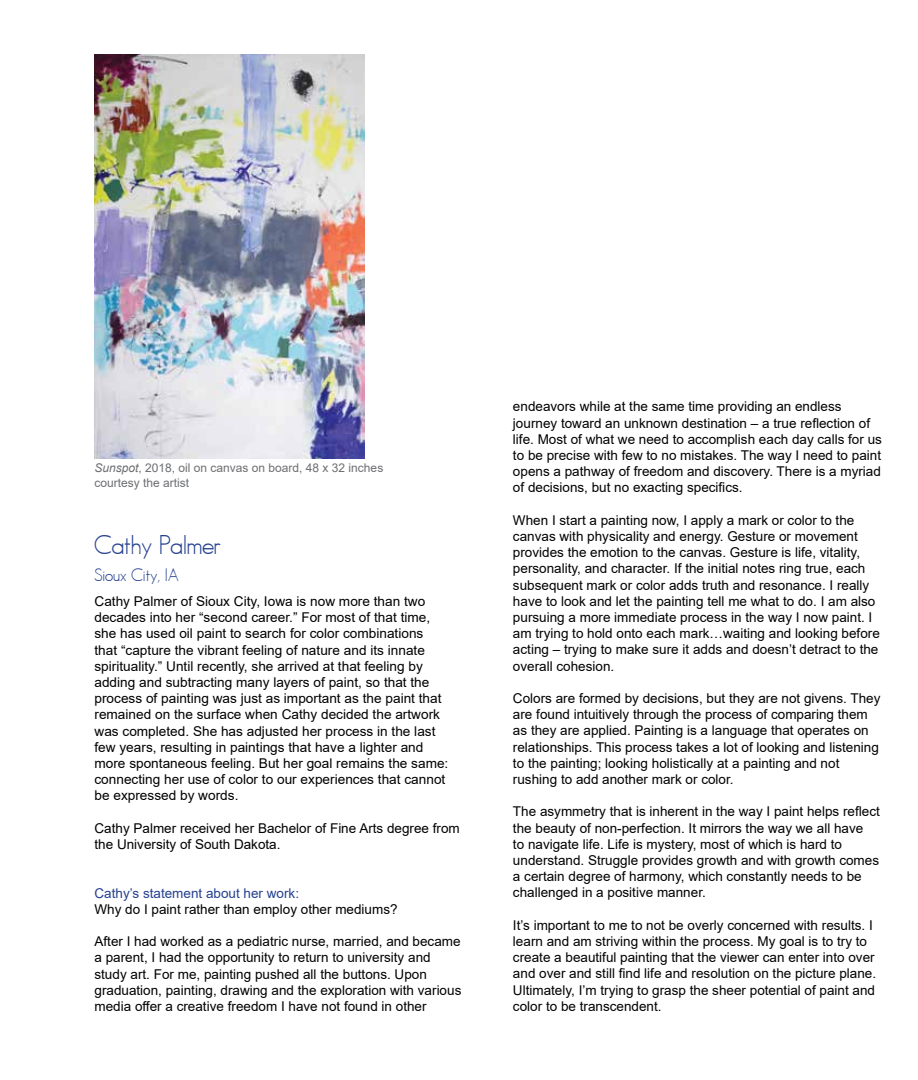
<style>
.page{position:relative;width:918px;height:1080px;background:#fff}
.page>*{position:absolute;margin:0;border:0;box-sizing:border-box;transform-origin:0 0}
.t1{font:27px "MAXIMO";color:#25408f}
.t2{font:18px "MAXIMO";color:#25408f}
.t3{font:13.5px/16.2px "Arial";color:#000}
.t4{font:13.5px "Arial";color:#25408f}
.t5{font:12px/14.4px "Arial";color:#6d6e71}
.s1{font-style:italic}
</style>
<div class="page">
<img style="left:94px;top:54px;width:270px;height:405px">
<p class="t5" style="left:94px;top:461px;width:290px"><span class="s1">Sunspot</span>, 2018, oil on canvas on board, 48 x 32 inches courtesy the artist</p>
<h1 class="t1" style="left:94px;top:529px;width:128px">Cathy Palmer</h1>
<h2 class="t2" style="left:94px;top:564px;width:86px">Sioux City, IA</h2>
<p class="t3" style="left:94px;top:593px;width:355px">Cathy Palmer of Sioux City, Iowa is now more than two decades into her “second career.” For most of that time, she has used oil paint to search for color combinations that “capture the vibrant feeling of nature and its innate spirituality.” Until recently, she arrived at that feeling by adding and subtracting many layers of paint, so that the process of painting was just as important as the paint that remained on the surface when Cathy decided the artwork was completed. She has adjusted her process in the last few years, resulting in paintings that have a lighter and more spontaneous feeling. But her goal remains the same: connecting her use of color to our experiences that cannot be expressed by words.</p>
<p class="t3" style="left:94px;top:820px;width:367px">Cathy Palmer received her Bachelor of Fine Arts degree from the University of South Dakota.</p>
<p class="t4" style="left:94px;top:884px;width:206px">Cathy’s statement about her work:</p>
<p class="t3" style="left:94px;top:901px;width:305px">Why do I paint rather than employ other mediums?</p>
<p class="t3" style="left:94px;top:933px;width:368px">After I had worked as a pediatric nurse, married, and became a parent, I had the opportunity to return to university and study art. For me, painting pushed all the buttons. Upon graduation, painting, drawing and the exploration with various media offer a creative freedom I have not found in other</p>
<p class="t3" style="left:513px;top:399px;width:370px">endeavors while at the same time providing an endless journey toward an unknown destination – a true reflection of life. Most of what we need to accomplish each day calls for us to be precise with few to no mistakes. The way I need to paint opens a pathway of freedom and discovery. There is a myriad of decisions, but no exacting specifics.</p>
<p class="t3" style="left:513px;top:512px;width:368px">When I start a painting now, I apply a mark or color to the canvas with physicality and energy. Gesture or movement provides the emotion to the canvas. Gesture is life, vitality, personality, and character. If the initial notes ring true, each subsequent mark or color adds truth and resonance. I really have to look and let the painting tell me what to do. I am also pursuing a more immediate process in the way I now paint. I am trying to hold onto each mark…waiting and looking before acting – trying to make sure it adds and doesn’t detract to the overall cohesion.</p>
<p class="t3" style="left:513px;top:690px;width:369px">Colors are formed by decisions, but they are not givens. They are found intuitively through the process of comparing them as they are applied. Painting is a language that operates on relationships. This process takes a lot of looking and listening to the painting; looking holistically at a painting and not rushing to add another mark or color.</p>
<p class="t3" style="left:513px;top:804px;width:368px">The asymmetry that is inherent in the way I paint helps reflect the beauty of non-perfection. It mirrors the way we all have<br>to navigate life. Life is mystery, most of which is hard to understand. Struggle provides growth and with growth comes a certain degree of harmony, which constantly needs to be challenged in a positive manner.</p>
<p class="t3" style="left:513px;top:917px;width:365px">It’s important to me to not be overly concerned with results. I learn and am striving within the process. My goal is to try to create a beautiful painting that the viewer can enter into over and over and still find life and resolution on the picture plane.<br>Ultimately, I’m trying to grasp the sheer potential of paint and color to be transcendent.</p>
</div>
